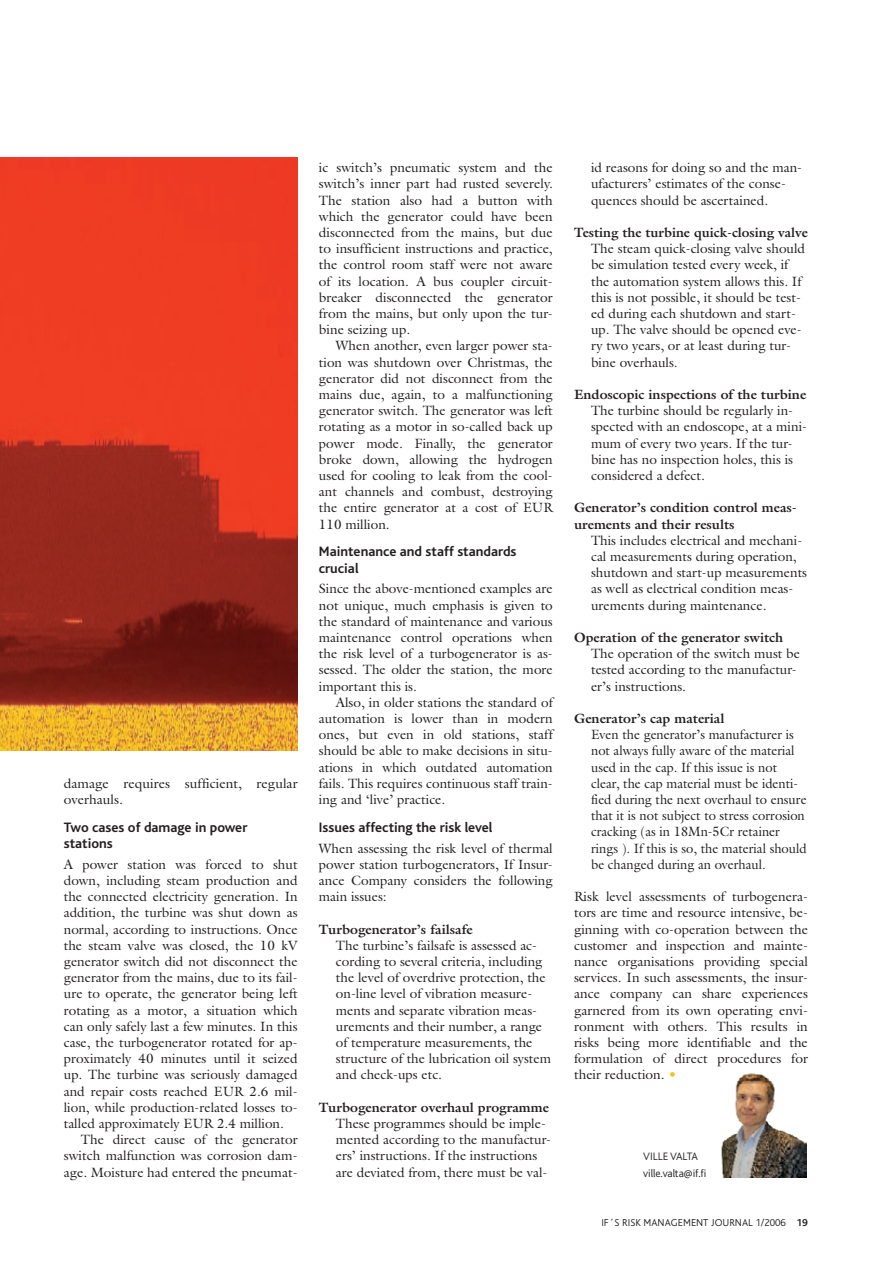
<style>
.page{position:relative;width:893px;height:1263px;background:#fff}
.page>*{position:absolute;margin:0;border:0;box-sizing:border-box;transform-origin:0 0}
.VO{font:700 14.25px/16.2px "Bliss If";color:#231f20}
.LTS{font:13.5px/16.2px "Galliard LT";color:#231f20}
.LT{font:13.5px/16.2px "Galliard LT";color:#231f20;text-align:justify}
.LTS-2{font:13.5px/16.2px "Galliard LT";color:#231f20;scale:.96 1}
.LT-2{font:700 13.5px/16.2px "Galliard LT";color:#231f20}
.LT-3{font:300 11.25px "Bliss If";color:#231f20}
.Normaali{font:300 10.5px "Bliss If";color:#231f20}
.s1{color:#f3c314}
.s2{font-weight:700}
</style>
<div class="page">
<img style="left:0;top:157px;width:298px;height:593px">
<img style="left:721px;top:1073px;width:85px;height:105px">
<p class="LTS" style="left:64px;top:775px;width:235px">damage requires sufficient, regular overhauls.</p>
<p class="VO" style="left:64px;top:819px;width:185px">Two cases of damage in power stations</p>
<p class="LT" style="left:64px;top:856px;width:235px">A power station was forced to shut down, including steam production and the connected electricity generation. In addition, the turbine was shut down as normal, according to instructions. Once the steam valve was closed, the 10 kV generator switch did not disconnect the generator from the mains, due to its fail&shy;ure to operate, the generator being left rotating as a motor, a situation which can only safely last a few minutes. In this case, the turbogenerator rotated for ap&shy;proximately 40 minutes until it seized up. The turbine was seriously damaged and repair costs reached EUR 2.6 mil&shy;lion, while production-related losses to&shy;talled approximately EUR 2.4 million.</p>
<p class="LTS" style="left:64px;top:1131px;width:235px;text-align:justify;text-indent:17px">The direct cause of the generator switch malfunction was corrosion dam&shy;age. Moisture had entered the pneumat-</p>
<p class="LTS" style="left:319px;top:159px;width:235px;text-align:justify">ic switch’s pneumatic system and the switch’s inner part had rusted severely.<br>The station also had a button with which the generator could have been disconnected from the mains, but due to insufficient instructions and practice, the control room staff were not aware of its location. A bus coupler circuit&shy;breaker disconnected the generator from the mains, but only upon the tur&shy;bine seizing up.</p>
<p class="LTS" style="left:319px;top:337px;width:235px;text-align:justify;text-indent:17px">When another, even larger power sta&shy;tion was shutdown over Christmas, the generator did not disconnect from the mains due, again, to a malfunctioning generator switch. The generator was left rotating as a motor in so-called back up power mode. Finally, the generator broke down, allowing the hydrogen used for cooling to leak from the cool&shy;ant channels and combust, destroying the entire generator at a cost of EUR 110 million.</p>
<p class="VO" style="left:319px;top:544px;width:199px">Maintenance and staff standards crucial</p>
<p class="LT" style="left:319px;top:580px;width:235px">Since the above-mentioned examples are not unique, much emphasis is given to the standard of maintenance and various maintenance control operations when the risk level of a turbogenerator is as&shy;sessed. The older the station, the more important this is.</p>
<p class="LTS" style="left:319px;top:694px;width:235px;text-align:justify;text-indent:17px">Also, in older stations the standard of automation is lower than in modern ones, but even in old stations, staff should be able to make decisions in situ&shy;ations in which outdated automation fails. This requires continuous staff train&shy;ing and ‘live’ practice.</p>
<p class="VO" style="left:319px;top:819px;width:175px">Issues affecting the risk level</p>
<p class="LT" style="left:319px;top:840px;width:235px">When assessing the risk level of thermal power station turbogenerators, If Insur&shy;ance Company considers the following main issues:</p>
<p class="LT-2" style="left:319px;top:921px;width:155px">Turbogenerator’s failsafe</p>
<p class="LTS" style="left:336px;top:937px;width:217px">The turbine’s failsafe is assessed ac&shy;cording to several criteria, including the level of overdrive protection, the on-line level of vibration measure&shy;ments and separate vibration meas&shy;urements and their number, a range of temperature measurements, the structure of the lubrication oil system and check-ups etc.</p>
<p class="LT-2" style="left:319px;top:1099px;width:231px">Turbogenerator overhaul programme</p>
<p class="LTS" style="left:336px;top:1115px;width:217px">These programmes should be imple&shy;mented according to the manufactur&shy;ers’ instructions. If the instructions are deviated from, there must be val-</p>
<p class="LTS" style="left:591px;top:159px;width:213px">id reasons for doing so and the man&shy;ufacturers’ estimates of the conse&shy;quences should be ascertained.</p>
<p class="LT-2" style="left:574px;top:224px;width:235px">Testing the turbine quick-closing valve</p>
<p class="LTS" style="left:591px;top:240px;width:216px">The steam quick-closing valve should be simulation tested every week, if the automation system allows this. If this is not possible, it should be test&shy;ed during each shutdown and start&shy;up. The valve should be opened eve&shy;ry two years, or at least during tur&shy;bine overhauls.</p>
<p class="LT-2" style="left:574px;top:386px;width:234px">Endoscopic inspections of the turbine</p>
<p class="LTS" style="left:591px;top:402px;width:217px">The turbine should be regularly in&shy;spected with an endoscope, at a mini&shy;mum of every two years. If the tur&shy;bine has no inspection holes, this is considered a defect.</p>
<p class="LT-2" style="left:574px;top:499px;width:224px">Generator’s condition control meas&shy;urements and their results</p>
<p class="LTS" style="left:591px;top:532px;width:218px">This includes electrical and mechani&shy;cal measurements during operation, shutdown and start-up measurements as well as electrical condition meas&shy;urements during maintenance.</p>
<p class="LT-2" style="left:574px;top:629px;width:211px">Operation of the generator switch</p>
<p class="LTS" style="left:591px;top:645px;width:210px">The operation of the switch must be tested according to the manufactur&shy;er’s instructions.</p>
<p class="LT-2" style="left:574px;top:710px;width:152px">Generator’s cap material</p>
<p class="LTS-2" style="left:591px;top:726px;width:226px">Even the generator’s manufacturer is not always fully aware of the material used in the cap. If this issue is not clear, the cap material must be identi&shy;fied during the next overhaul to ensure that it is not subject to stress corrosion cracking (as in 18Mn-5Cr retainer rings ). If this is so, the material should be changed during an overhaul.</p>
<p class="LT" style="left:574px;top:888px;width:235px">Risk level assessments of turbogenera&shy;tors are time and resource intensive, be&shy;ginning with co-operation between the customer and inspection and mainte&shy;nance organisations providing special services. In such assessments, the insur&shy;ance company can share experiences garnered from its own operating envi&shy;ronment with others. This results in risks being more identifiable and the formulation of direct procedures for their reduction. <span class="s1">•</span></p>
<p class="LT-3" style="left:643px;top:1151px;width:57px">VILLE VALTA</p>
<p class="LT-3" style="left:643px;top:1167px;width:65px">ville.valta@if.fi</p>
<p class="Normaali" style="left:601px;top:1216px;width:208px">IF´S RISK MANAGEMENT JOURNAL 1/2006 <span class="s2">19</span></p>
</div>
